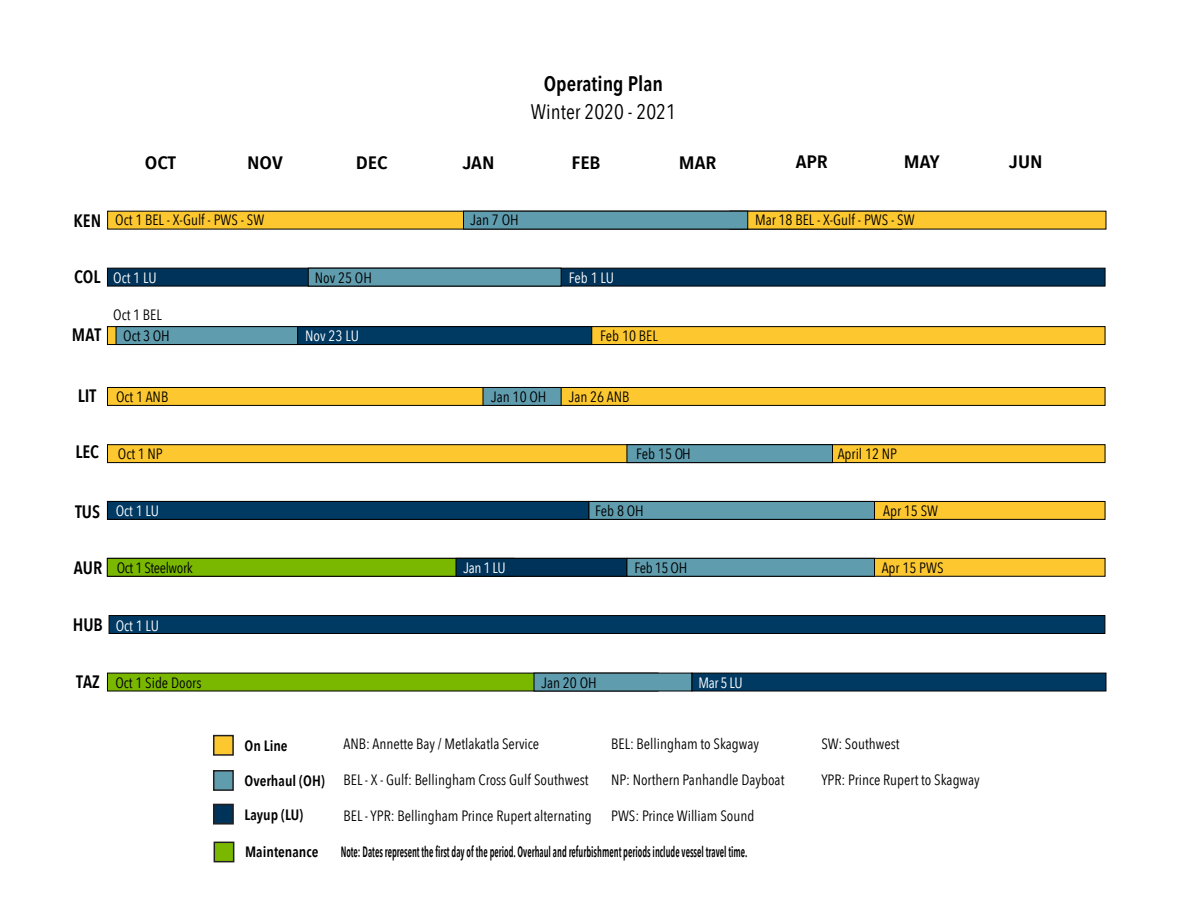
<style>
.page{position:relative;width:1188px;height:918px;background:#fff}
.page>*{position:absolute;margin:0;border:0;box-sizing:border-box;transform-origin:0 0}
.t1{font:condensed 21px "Avenir Next LT Com";color:#000}
.t2{font:600 condensed 21px "Avenir Next LT Com";color:#000}
.t3{font:600 condensed 17.85px "Avenir Next LT Com";color:#000;scale:1.19 1}
.t4{font:600 condensed 17.85px "Avenir Next LT Com";color:#000}
.t5{font:condensed 15px "Avenir Next LT Com";color:#000}
.t6{font:600 condensed 15px "Avenir Next LT Com";color:#000;scale:.65 1}
.t7{font:condensed 15px "Avenir Next LT Com";color:#fff}
.t8{font:600 condensed 15px "Avenir Next LT Com";color:#000}
.t9{font:condensed 15px "Avenir Next LT Com";letter-spacing:-.025em;color:#000}
</style>
<div class="page">
<div style="left:107px;top:673px;width:551px;height:18px;background:#7ab800"></div>
<div style="left:534px;top:673px;width:158px;height:18px;background:#5e9cae"></div>
<div style="left:692px;top:673px;width:414px;height:18px;background:#003a62;border:1px solid #000"></div>
<div style="left:109px;top:615px;width:996px;height:19px;background:#003a62;border:1px solid #000"></div>
<div style="left:107px;top:558px;width:998px;height:19px;background:#fdc82f;border:1px solid #000"></div>
<div style="left:107px;top:558px;width:407px;height:19px;background:#7ab800;border:1px solid #000"></div>
<div style="left:456px;top:558px;width:171px;height:19px;background:#003359;border:1px solid #000"></div>
<div style="left:627px;top:558px;width:248px;height:19px;background:#5e9cae;border:1px solid #000"></div>
<div style="left:107px;top:501px;width:998px;height:19px;background:#fdc82f;border:1px solid #000"></div>
<div style="left:588px;top:501px;width:287px;height:19px;background:#5e9cae;border:1px solid #000"></div>
<div style="left:107px;top:501px;width:482px;height:19px;background:#003a62;border:1px solid #000"></div>
<div style="left:107px;top:444px;width:998px;height:19px;background:#fdc82f;border:1px solid #000"></div>
<div style="left:627px;top:444px;width:206px;height:19px;background:#5e9cae;border:1px solid #000"></div>
<div style="left:107px;top:387px;width:998px;height:19px;background:#fdc82f;border:1px solid #000"></div>
<div style="left:483px;top:387px;width:79px;height:19px;background:#5e9cae;border:1px solid #000"></div>
<div style="left:107px;top:326px;width:998px;height:19px;background:#fdc82f;border:1px solid #000"></div>
<div style="left:116px;top:326px;width:182px;height:19px;background:#5e9cae;border:1px solid #000"></div>
<div style="left:297px;top:326px;width:295px;height:19px;background:#003a62;border:1px solid #000"></div>
<div style="left:107px;top:268px;width:998px;height:18px;background:#003359;border:1px solid #000"></div>
<div style="left:308px;top:268px;width:254px;height:18px;background:#5e9cae;border:1px solid #000"></div>
<div style="left:107px;top:211px;width:795px;height:18px;background:#fdc82f"></div>
<div style="left:730px;top:211px;width:376px;height:18px;background:#fdc82f"></div>
<div style="left:463px;top:211px;width:285px;height:18px;background:#5e9cae;border:1px solid #000"></div>
<div style="left:213px;top:735px;width:21px;height:21px;background:#fdc82f;border:2px solid #231f20"></div>
<div style="left:213px;top:770px;width:21px;height:21px;background:#5e9cae;border:2px solid #231f20"></div>
<div style="left:213px;top:804px;width:21px;height:21px;background:#003359;border:2px solid #231f20"></div>
<div style="left:214px;top:842px;width:20px;height:20px;background:#7ab800;border:2px solid #231f20"></div>
<h1 class="t2" style="left:544px;top:71px;width:121px">Operating Plan</h1>
<h1 class="t1" style="left:531px;top:99px;width:147px">Winter 2020 - 2021</h1>
<p class="t3" style="left:145px;top:151px;width:28px">OCT</p>
<p class="t3" style="left:247px;top:151px;width:31px">NOV</p>
<p class="t3" style="left:356px;top:151px;width:28px">DEC</p>
<p class="t3" style="left:463px;top:151px;width:28px">JAN</p>
<p class="t3" style="left:571px;top:151px;width:26px">FEB</p>
<p class="t3" style="left:679px;top:151px;width:33px">MAR</p>
<p class="t3" style="left:796px;top:151px;width:29px">APR</p>
<p class="t3" style="left:904px;top:151px;width:32px">MAY</p>
<p class="t3" style="left:1009px;top:151px;width:30px">JUN</p>
<p class="t4" style="left:73px;top:210px;width:29px">KEN</p>
<p class="t5" style="left:115px;top:211px;width:150px">Oct 1 BEL - X-Gulf - PWS - SW</p>
<p class="t5" style="left:470px;top:211px;width:50px">Jan 7 OH</p>
<p class="t5" style="left:755px;top:211px;width:161px">Mar 18 BEL - X-Gulf - PWS - SW</p>
<p class="t4" style="left:74px;top:265px;width:28px">COL</p>
<p class="t4" style="left:72px;top:324px;width:31px">MAT</p>
<p class="t7" style="left:113px;top:268px;width:45px">Oct 1 LU</p>
<p class="t5" style="left:315px;top:268px;width:59px">Nov 25 OH</p>
<p class="t7" style="left:569px;top:268px;width:47px">Feb 1 LU</p>
<p class="t5" style="left:113px;top:306px;width:50px">Oct 1 BEL</p>
<p class="t5" style="left:123px;top:327px;width:48px">Oct 3 OH</p>
<p class="t7" style="left:305px;top:327px;width:55px">Nov 23 LU</p>
<p class="t5" style="left:600px;top:327px;width:59px">Feb 10 BEL</p>
<p class="t4" style="left:78px;top:385px;width:20px">LIT</p>
<p class="t5" style="left:116px;top:388px;width:54px">Oct 1 ANB</p>
<p class="t5" style="left:491px;top:388px;width:57px">Jan 10 OH</p>
<p class="t5" style="left:569px;top:388px;width:62px">Jan 26 ANB</p>
<p class="t4" style="left:75px;top:440px;width:25px">LEC</p>
<p class="t4" style="left:75px;top:500px;width:27px">TUS</p>
<p class="t5" style="left:118px;top:444px;width:46px">Oct 1 NP</p>
<p class="t5" style="left:636px;top:445px;width:56px">Feb 15 OH</p>
<p class="t5" style="left:838px;top:445px;width:61px">April 12 NP</p>
<p class="t7" style="left:116px;top:502px;width:45px">Oct 1 LU</p>
<p class="t5" style="left:595px;top:502px;width:50px">Feb 8 OH</p>
<p class="t5" style="left:883px;top:502px;width:56px">Apr 15 SW</p>
<p class="t4" style="left:74px;top:557px;width:30px">AUR</p>
<p class="t9" style="left:117px;top:558px;width:77px">Oct 1 Steelwork</p>
<p class="t7" style="left:464px;top:558px;width:44px">Jan 1 LU</p>
<p class="t5" style="left:634px;top:558px;width:54px">Feb 15 OH</p>
<p class="t5" style="left:882px;top:558px;width:63px">Apr 15 PWS</p>
<p class="t4" style="left:73px;top:614px;width:32px">HUB</p>
<p class="t7" style="left:116px;top:616px;width:45px">Oct 1 LU</p>
<p class="t4" style="left:76px;top:671px;width:25px">TAZ</p>
<p class="t5" style="left:115px;top:674px;width:88px">Oct 1 Side Doors</p>
<p class="t5" style="left:541px;top:674px;width:57px">Jan 20 OH</p>
<p class="t7" style="left:698px;top:674px;width:46px">Mar 5 LU</p>
<p class="t8" style="left:245px;top:736px;width:45px">On Line</p>
<p class="t8" style="left:245px;top:771px;width:82px">Overhaul (OH)</p>
<p class="t8" style="left:245px;top:805px;width:60px">Layup (LU)</p>
<p class="t8" style="left:245px;top:843px;width:75px">Maintenance</p>
<p class="t5" style="left:344px;top:735px;width:197px">ANB: Annette Bay / Metlakatla Service</p>
<p class="t5" style="left:344px;top:771px;width:247px">BEL - X - Gulf: Bellingham Cross Gulf Southwest</p>
<p class="t5" style="left:344px;top:807px;width:250px">BEL - YPR: Bellingham Prince Rupert alternating</p>
<p class="t5" style="left:611px;top:735px;width:149px">BEL: Bellingham to Skagway</p>
<p class="t5" style="left:611px;top:771px;width:175px">NP: Northern Panhandle Dayboat</p>
<p class="t5" style="left:611px;top:807px;width:145px">PWS: Prince William Sound</p>
<p class="t6" style="left:341px;top:842px;width:628px">Note: Dates represent the first day of the period. Overhaul and refurbishment periods include vessel travel time.</p>
<p class="t5" style="left:821px;top:735px;width:80px">SW: Southwest</p>
<p class="t5" style="left:821px;top:771px;width:160px">YPR: Prince Rupert to Skagway</p>
</div>
